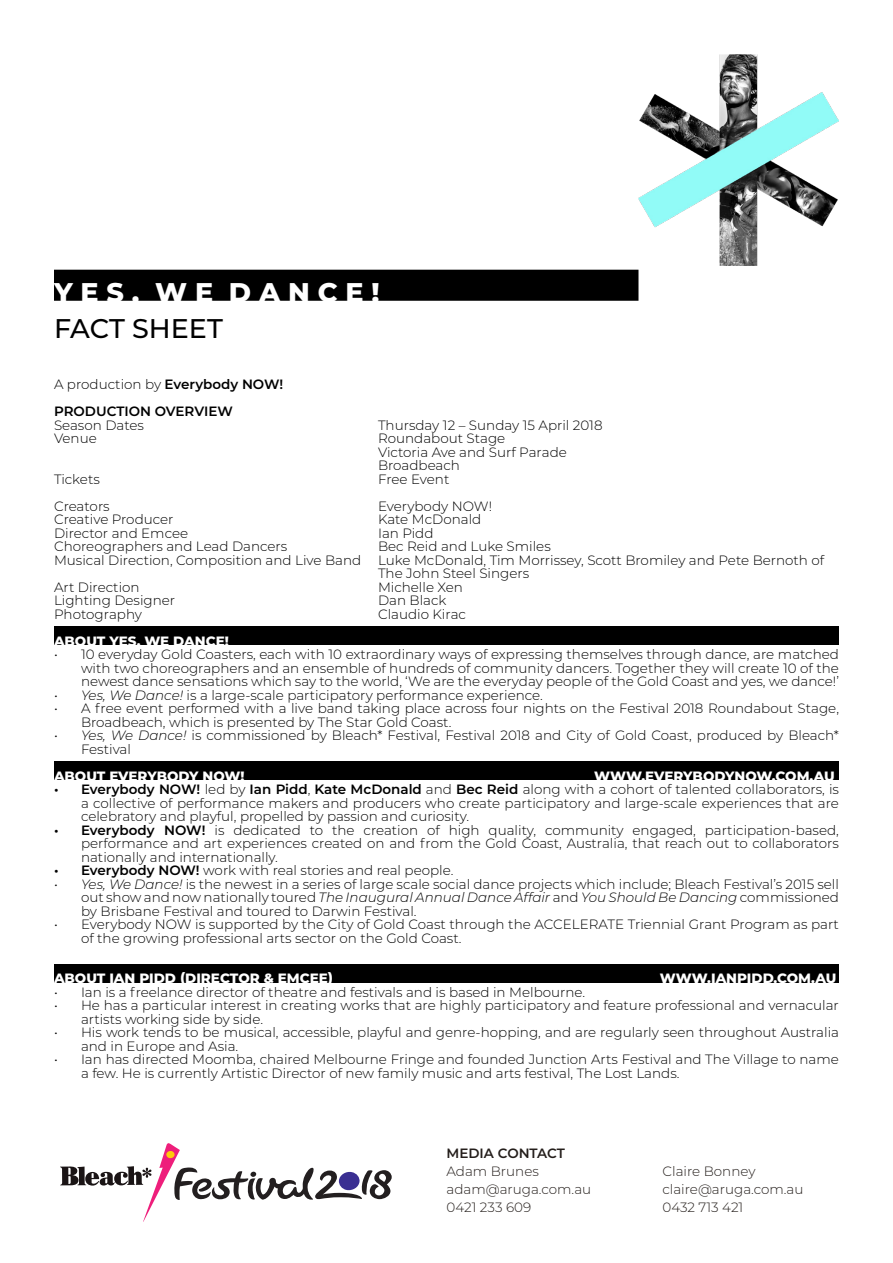
<style>
.page{position:relative;width:893px;height:1263px;background:#fff}
.page>*{position:absolute;margin:0;border:0;box-sizing:border-box;transform-origin:0 0}
.t1{font:800 27px "Montserrat";color:#fff}
.t2{font:500 27px "Montserrat";color:#000}
.t3{font:300 13.5px/13.5px "Montserrat";color:#000}
.t4{font:800 13.5px "Montserrat";color:#fff}
.t5{font:300 13.5px "Montserrat";color:#241e1b}
.t6{font:600 13.5px "Montserrat";color:#000}
.t7{font:600 13.5px "Montserrat";color:#241e1b}
.s1{font-weight:600}
.s2{font-style:italic}
</style>
<div class="page">
<img style="left:638px;top:54px;width:201px;height:211px">
<svg style="left:60px;top:1143px;width:332px;height:79px"></svg>
<div style="left:54px;top:964px;width:785px;height:19px;background:#000"></div>
<div style="left:54px;top:761px;width:785px;height:18px;background:#000"></div>
<div style="left:54px;top:626px;width:785px;height:18px;background:#000"></div>
<div style="left:55px;top:270px;width:583px;height:30px;background:#000"></div>
<div style="left:54px;top:270px;width:584px;height:31px;border:2px solid #000"></div>
<p class="t1" style="left:54px;top:272px;width:327px">Y E S , W E D A N C E !</p>
<p class="t2" style="left:54px;top:309px;width:170px">FACT SHEET</p>
<p class="t3" style="left:54px;top:377px;width:231px">A production by <span class="s1">Everybody NOW!</span></p>
<p class="t6" style="left:54px;top:402px;width:180px">PRODUCTION OVERVIEW</p>
<p class="t3" style="left:54px;top:418px;width:91px">Season Dates</p>
<p class="t3" style="left:378px;top:418px;width:226px">Thursday 12 – Sunday 15 April 2018</p>
<p class="t3" style="left:54px;top:431px;width:44px">Venue</p>
<p class="t3" style="left:378px;top:431px;width:129px">Roundabout Stage</p>
<p class="t3" style="left:378px;top:445px;width:190px">Victoria Ave and Surf Parade</p>
<p class="t3" style="left:378px;top:458px;width:83px">Broadbeach</p>
<p class="t3" style="left:54px;top:472px;width:47px">Tickets</p>
<p class="t3" style="left:378px;top:472px;width:73px">Free Event</p>
<p class="t3" style="left:54px;top:499px;width:57px">Creators</p>
<p class="t3" style="left:378px;top:499px;width:116px">Everybody NOW!</p>
<p class="t3" style="left:54px;top:512px;width:121px">Creative Producer</p>
<p class="t3" style="left:378px;top:512px;width:105px">Kate McDonald</p>
<p class="t3" style="left:54px;top:526px;width:136px">Director and Emcee</p>
<p class="t3" style="left:378px;top:526px;width:57px">Ian Pidd</p>
<p class="t3" style="left:54px;top:539px;width:235px">Choreographers and Lead Dancers</p>
<p class="t3" style="left:378px;top:539px;width:174px">Bec Reid and Luke Smiles</p>
<p class="t3" style="left:378px;top:553px;width:448px;text-indent:-324px">Musical Direction, Composition and Live Band Luke McDonald, Tim Morrissey, Scott Bromiley and Pete Bernoth of<br>The John Steel Singers</p>
<p class="t3" style="left:54px;top:580px;width:87px">Art Direction</p>
<p class="t3" style="left:378px;top:580px;width:86px">Michelle Xen</p>
<p class="t3" style="left:54px;top:593px;width:123px">Lighting Designer</p>
<p class="t3" style="left:378px;top:593px;width:70px">Dan Black</p>
<p class="t3" style="left:54px;top:607px;width:90px">Photography</p>
<p class="t3" style="left:378px;top:607px;width:90px">Claudio Kirac</p>
<p class="t4" style="left:54px;top:631px;width:176px">ABOUT YES, WE DANCE!</p>
<p class="t3" style="left:81px;top:647px;width:759px;text-align:justify;text-indent:-27px">• 10 everyday Gold Coasters, each with 10 extraordinary ways of expressing themselves through dance, are matched with two choreographers and an ensemble of hundreds of community dancers. Together they will create 10 of the newest dance sensations which say to the world, ‘We are the everyday people of the Gold Coast and yes, we dance!’</p>
<p class="t3" style="left:54px;top:688px;width:490px"><span class="s2">• Yes, We Dance!</span> is a large-scale participatory performance experience.</p>
<p class="t3" style="left:81px;top:701px;width:759px;text-indent:-27px">• A free event performed with a live band taking place across four nights on the Festival 2018 Roundabout Stage,<br>Broadbeach, which is presented by The Star Gold Coast.</p>
<p class="t3" style="left:81px;top:728px;width:759px;text-indent:-27px"><span class="s2">• Yes, We Dance!</span> is commissioned by Bleach* Festival, Festival 2018 and City of Gold Coast, produced by Bleach*<br>Festival</p>
<p class="t4" style="left:54px;top:766px;width:192px">ABOUT EVERYBODY NOW!</p>
<p class="t4" style="left:594px;top:766px;width:242px">WWW.EVERYBODYNOW.COM.AU</p>
<p class="t3" style="left:81px;top:782px;width:759px;text-align:justify;text-indent:-27px"><span class="s1">• Everybody NOW!</span> led by <span class="s1">Ian Pidd</span>, <span class="s1">Kate McDonald</span> and <span class="s1">Bec Reid</span> along with a cohort of talented collaborators, is a collective of performance makers and producers who create participatory and large-scale experiences that are celebratory and playful, propelled by passion and curiosity.</p>
<p class="t3" style="left:81px;top:823px;width:759px;text-align:justify;text-indent:-27px"><span class="s1">• Everybody NOW!</span> is dedicated to the creation of high quality, community engaged, participation-based, performance and art experiences created on and from the Gold Coast, Australia, that reach out to collaborators nationally and internationally.</p>
<p class="t3" style="left:54px;top:863px;width:401px"><span class="s1">• Everybody NOW!</span> work with real stories and real people.</p>
<p class="t3" style="left:81px;top:877px;width:759px;text-align:justify;text-indent:-27px"><span class="s2">• Yes, We Dance!</span> is the newest in a series of large scale social dance projects which include; Bleach Festival’s 2015 sell out show and now nationally toured <span class="s2">The Inaugural Annual Dance Affair</span> and <span class="s2">You Should Be Dancing</span> commissioned by Brisbane Festival and toured to Darwin Festival.</p>
<p class="t3" style="left:81px;top:917px;width:759px;text-indent:-27px">• Everybody NOW is supported by the City of Gold Coast through the ACCELERATE Triennial Grant Program as part of the growing professional arts sector on the Gold Coast.</p>
<p class="t4" style="left:54px;top:968px;width:281px">ABOUT IAN PIDD (DIRECTOR &amp; EMCEE)</p>
<p class="t4" style="left:660px;top:968px;width:178px">WWW.IANPIDD.COM.AU</p>
<p class="t3" style="left:54px;top:985px;width:533px">• Ian is a freelance director of theatre and festivals and is based in Melbourne.</p>
<p class="t3" style="left:81px;top:998px;width:759px;text-indent:-27px">• He has a particular interest in creating works that are highly participatory and feature professional and vernacular artists working side by side.</p>
<p class="t3" style="left:81px;top:1025px;width:759px;text-indent:-27px">• His work tends to be musical, accessible, playful and genre-hopping, and are regularly seen throughout Australia and in Europe and Asia.</p>
<p class="t3" style="left:81px;top:1052px;width:759px;text-indent:-27px">• Ian has directed Moomba, chaired Melbourne Fringe and founded Junction Arts Festival and The Village to name a few. He is currently Artistic Director of new family music and arts festival, The Lost Lands.</p>
<p class="t7" style="left:446px;top:1143px;width:120px">MEDIA CONTACT</p>
<p class="t5" style="left:446px;top:1162px;width:94px">Adam Brunes</p>
<p class="t5" style="left:662px;top:1162px;width:95px">Claire Bonney</p>
<p class="t5" style="left:446px;top:1180px;width:146px">adam@aruga.com.au</p>
<p class="t5" style="left:662px;top:1180px;width:143px">claire@aruga.com.au</p>
<p class="t5" style="left:446px;top:1198px;width:86px">0421 233 609</p>
<p class="t5" style="left:662px;top:1198px;width:82px">0432 713 421</p>
</div>
